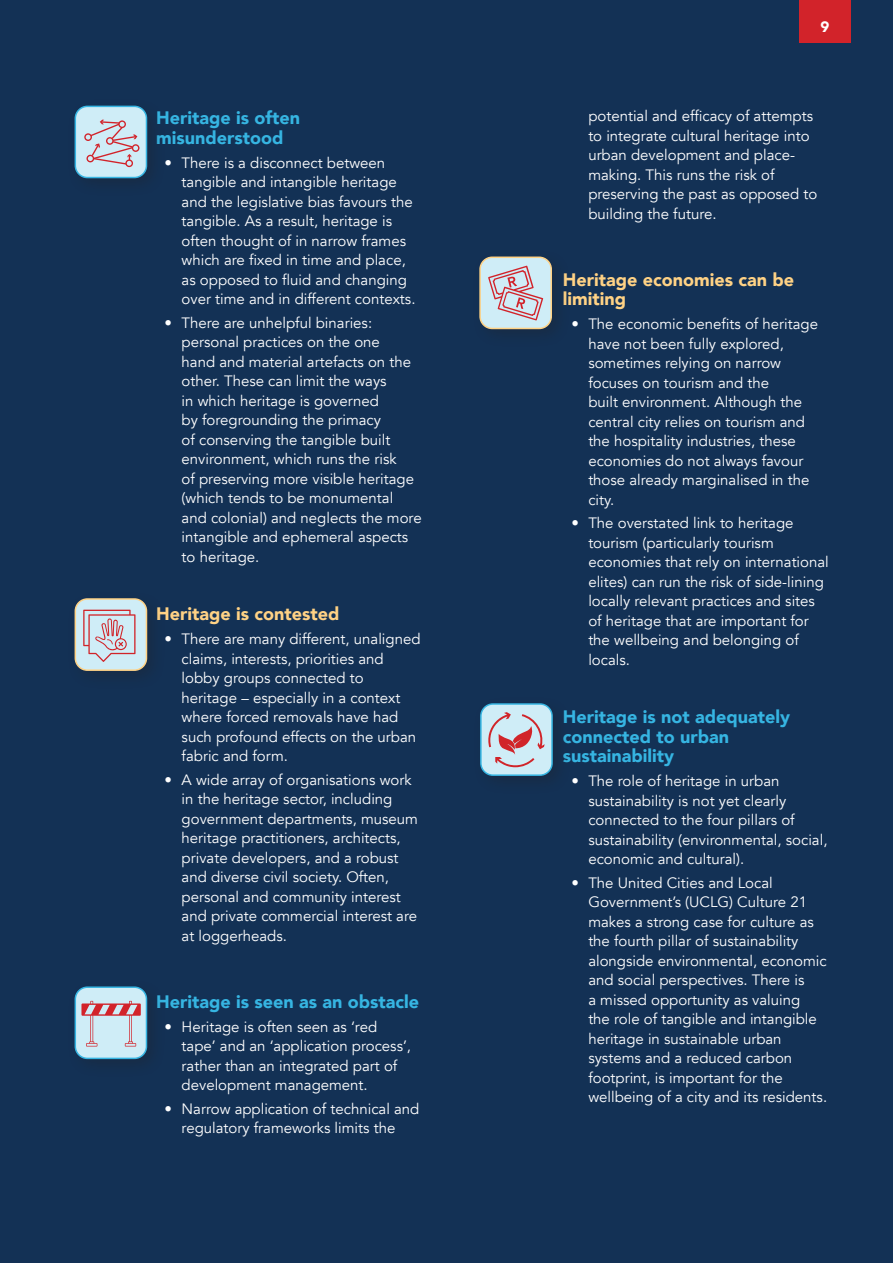
<style>
.page{position:relative;width:893px;height:1263px;background:#133155}
.page>*{position:absolute;margin:0;border:0;box-sizing:border-box;transform-origin:0 0}
.Body_text{font:900 18px/19.5px "Avenir";color:#36b5e2}
.Body_text-2{font:900 18px/19.5px "Avenir";color:#ffd285}
.t1{font:15px/19.5px "Avenir";color:#fff}
.Body_text-3{font:900 15px "Avenir";color:#fff}
</style>
<div class="page">
<div style="left:799px;top:0;width:51px;height:43px;background:#d2232a"></div>
<div style="left:75px;top:106px;width:71px;height:72px;background:#cfedf7;border-radius:12px"></div>
<div style="left:75px;top:106px;width:72px;height:72px;border:2px solid #36b5e2;border-radius:12px"></div>
<div style="left:75px;top:599px;width:71px;height:71px;background:#cfedf7;border-radius:12px"></div>
<div style="left:75px;top:598px;width:72px;height:73px;border:2px solid #ffd285;border-radius:12px"></div>
<div style="left:480px;top:257px;width:71px;height:71px;background:#cfedf7;border-radius:12px"></div>
<div style="left:479px;top:256px;width:73px;height:73px;border:2px solid #ffd285;border-radius:12px"></div>
<div style="left:481px;top:704px;width:71px;height:71px;background:#cfedf7;border-radius:12px"></div>
<div style="left:480px;top:703px;width:73px;height:73px;border:2px solid #36b5e2;border-radius:12px"></div>
<div style="left:75px;top:987px;width:71px;height:71px;background:#cfedf7;border-radius:12px"></div>
<div style="left:75px;top:986px;width:72px;height:73px;border:2px solid #36b5e2;border-radius:12px"></div>
<svg style="left:488px;top:266px;width:55px;height:54px"></svg>
<svg style="left:83px;top:610px;width:53px;height:52px"></svg>
<svg style="left:84px;top:120px;width:55px;height:47px"></svg>
<svg style="left:488px;top:712px;width:57px;height:55px"></svg>
<svg style="left:81px;top:1001px;width:60px;height:45px"></svg>
<p class="Body_text" style="left:156px;top:108px;width:145px">Heritage is often misunderstood</p>
<p class="t1" style="left:182px;top:153px;width:235px;text-indent:-17px">• There is a disconnect between tangible and intangible heritage and the legislative bias favours the tangible. As a result, heritage is often thought of in narrow frames which are fixed in time and place, as opposed to fluid and changing over time and in different contexts.</p>
<p class="t1" style="left:182px;top:313px;width:242px;text-indent:-17px">• There are unhelpful binaries: personal practices on the one<br>hand and material artefacts on the other. These can limit the ways<br>in which heritage is governed<br>by foregrounding the primacy<br>of conserving the tangible built environment, which runs the risk<br>of preserving more visible heritage (which tends to be monumental and colonial) and neglects the more intangible and ephemeral aspects to heritage.</p>
<p class="Body_text-2" style="left:156px;top:604px;width:185px">Heritage is contested</p>
<p class="t1" style="left:182px;top:629px;width:240px;text-indent:-17px">• There are many different, unaligned claims, interests, priorities and lobby groups connected to heritage – especially in a context where forced removals have had such profound effects on the urban fabric and form.</p>
<p class="t1" style="left:182px;top:770px;width:238px;text-indent:-17px">• A wide array of organisations work in the heritage sector, including government departments, museum heritage practitioners, architects, private developers, and a robust and diverse civil society. Often, personal and community interest and private commercial interest are at loggerheads.</p>
<p class="Body_text" style="left:156px;top:991px;width:264px">Heritage is seen as an obstacle</p>
<p class="t1" style="left:182px;top:1017px;width:231px;text-indent:-17px">• Heritage is often seen as ‘red tape’ and an ‘application process’, rather than an integrated part of development management.</p>
<p class="t1" style="left:165px;top:1099px;width:256px;text-align:center">• Narrow application of technical and regulatory frameworks limits the</p>
<p class="Body_text-3" style="left:820px;top:14px;width:10px">9</p>
<p class="t1" style="left:588px;top:107px;width:231px">potential and efficacy of attempts to integrate cultural heritage into urban development and place&shy;making. This runs the risk of preserving the past as opposed to building the future.</p>
<p class="Body_text-2" style="left:563px;top:269px;width:233px">Heritage economies can be limiting</p>
<p class="t1" style="left:588px;top:314px;width:231px;text-indent:-17px">• The economic benefits of heritage have not been fully explored, sometimes relying on narrow focuses on tourism and the<br>built environment. Although the central city relies on tourism and the hospitality industries, these economies do not always favour those already marginalised in the city.</p>
<p class="t1" style="left:588px;top:514px;width:242px;text-indent:-17px">• The overstated link to heritage tourism (particularly tourism economies that rely on international elites) can run the risk of side-lining locally relevant practices and sites of heritage that are important for the wellbeing and belonging of locals.</p>
<p class="Body_text" style="left:563px;top:707px;width:229px">Heritage is not adequately connected to urban sustainability</p>
<p class="t1" style="left:588px;top:771px;width:241px;text-indent:-17px">• The role of heritage in urban sustainability is not yet clearly connected to the four pillars of sustainability (environmental, social, economic and cultural).</p>
<p class="t1" style="left:588px;top:873px;width:240px;text-indent:-17px">• The United Cities and Local Government’s (UCLG) Culture 21 makes a strong case for culture as the fourth pillar of sustainability alongside environmental, economic and social perspectives. There is<br>a missed opportunity as valuing<br>the role of tangible and intangible heritage in sustainable urban systems and a reduced carbon footprint, is important for the wellbeing of a city and its residents.</p>
</div>
